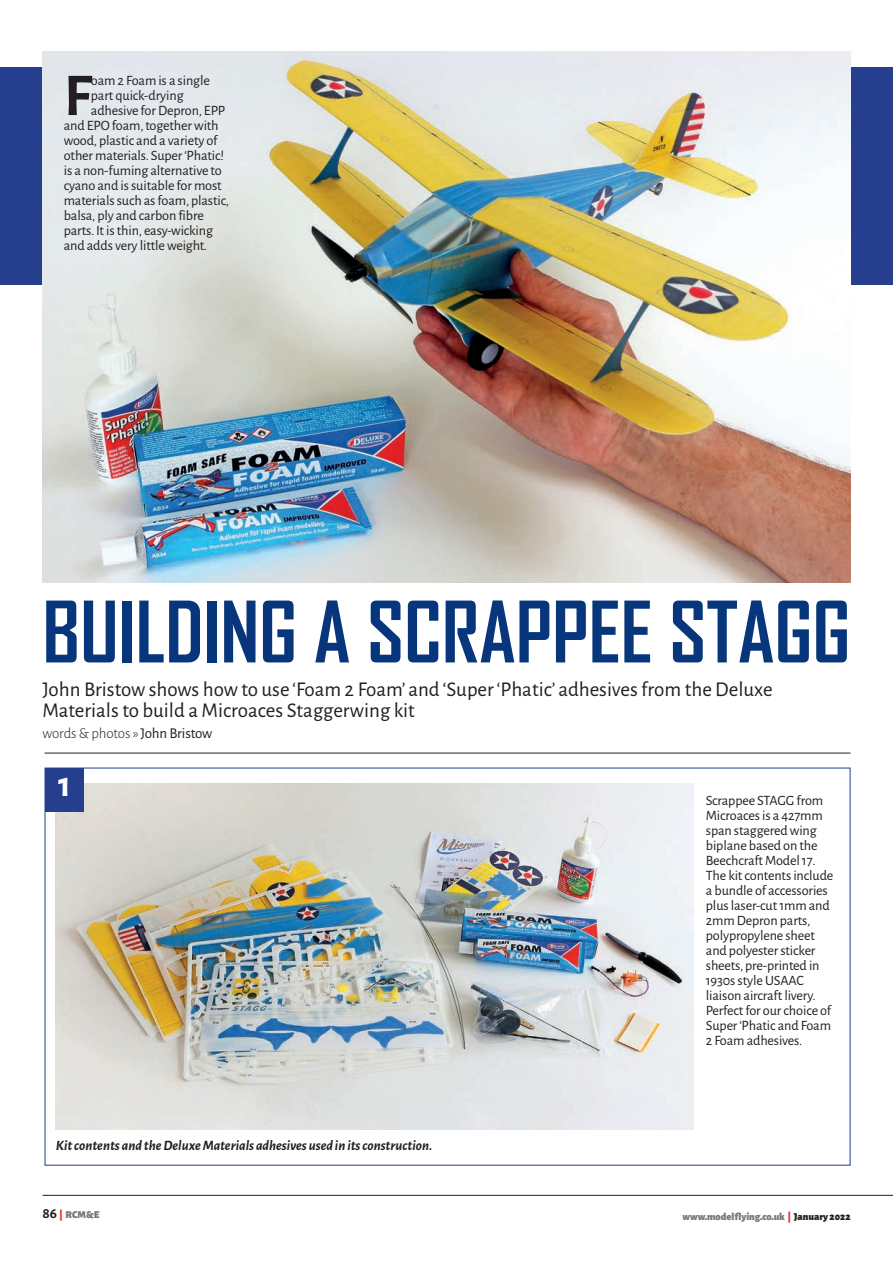
<style>
.page{position:relative;width:893px;height:1263px;background:#fff}
.page>*{position:absolute;margin:0;border:0;box-sizing:border-box;transform-origin:0 0}
.New_headline{font:700 81px "Agency FB";color:#08367d}
.indent_body_copy{font:700 60.9px "Alegreya Sans";color:#231f20}
.indent_body_copy-2{font:700 36px "Alegreya Sans";color:#fff}
.Intro{font:21px/21px "Alegreya Sans";color:#231f20}
.Intro-2{font:300 15px "Alegreya Sans";letter-spacing:-.01em;color:#231f20}
.indent_body_copy-3{font:14.25px/15px "Alegreya Sans";letter-spacing:-.01em;color:#231f20}
.indent_body_copy-4{font:italic 700 14.25px "Alegreya Sans";color:#231f20}
.t1{font:900 10.5px "Alegreya Sans";color:#76787b}
.s1{font-weight:400}
.s2{font-weight:700;font-size:15px;color:#231f20}
.s3{color:#ee1d23}
.s4{color:#231f20}
</style>
<div class="page">
<div style="left:0;top:67px;width:893px;height:218px;background:#253f8e"></div>
<hr style="left:43px;top:1195px;width:850px;height:1px;background:#231f20">
<img style="left:43px;top:51px;width:807px;height:532px">
<hr style="left:45px;top:753px;width:805px;height:1px;background:#231f20">
<img style="left:56px;top:784px;width:637px;height:345px">
<div style="left:45px;top:768px;width:39px;height:44px;background:#253f8e"></div>
<p class="indent_body_copy" style="left:64px;top:51px;width:29px">F</p>
<p class="indent_body_copy-3" style="left:91px;top:72px;width:120px">oam 2 Foam is a single</p>
<p class="indent_body_copy-3" style="left:91px;top:87px;width:94px">part quick-drying</p>
<p class="indent_body_copy-3" style="left:91px;top:102px;width:136px">adhesive for Depron, EPP</p>
<p class="indent_body_copy-3" style="left:64px;top:117px;width:156px">and EPO foam, together with</p>
<p class="indent_body_copy-3" style="left:64px;top:132px;width:155px">wood, plastic and a variety of</p>
<p class="indent_body_copy-3" style="left:64px;top:147px;width:162px">other materials. Super ‘Phatic!</p>
<p class="indent_body_copy-3" style="left:64px;top:162px;width:160px">is a non-fuming alternative to</p>
<p class="indent_body_copy-3" style="left:64px;top:177px;width:159px">cyano and is suitable for most</p>
<p class="indent_body_copy-3" style="left:64px;top:192px;width:167px">materials such as foam, plastic,</p>
<p class="indent_body_copy-3" style="left:64px;top:207px;width:142px">balsa, ply and carbon fibre</p>
<p class="indent_body_copy-3" style="left:64px;top:222px;width:151px">parts. It is thin, easy-wicking</p>
<p class="indent_body_copy-3" style="left:64px;top:237px;width:145px">and adds very little weight.</p>
<p class="New_headline" style="left:43px;top:587px;width:809px">BUILDING A SCRAPPEE STAGG</p>
<p class="Intro" style="left:43px;top:678px;width:731px">John Bristow shows how to use ‘Foam 2 Foam’ and ‘Super ‘Phatic’ adhesives from the Deluxe<br>Materials to build a Microaces Staggerwing kit</p>
<p class="Intro-2" style="left:43px;top:724px;width:171px">words &amp; photos » <span class="s1">John Bristow</span></p>
<p class="indent_body_copy-2" style="left:58px;top:758px;width:14px">1</p>
<p class="indent_body_copy-4" style="left:56px;top:1135px;width:378px">Kit contents and the Deluxe Materials adhesives used in its construction.</p>
<p class="indent_body_copy-3" style="left:706px;top:792px;width:129px">Scrappee STAGG from<br>Microaces is a 427mm span staggered wing biplane based on the<br>Beechcraft Model 17.<br>The kit contents include a bundle of accessories plus laser-cut 1mm and<br>2mm Depron parts, polypropylene sheet and polyester sticker sheets, pre-printed in<br>1930s style USAAC liaison aircraft livery.<br>Perfect for our choice of<br>Super ‘Phatic and Foam<br>2 Foam adhesives.</p>
<p class="t1" style="left:43px;top:1206px;width:58px"><span class="s2">86</span> <span class="s3">|</span> RCM&amp;E</p>
<p class="t1" style="left:682px;top:1208px;width:169px">www.modelflying.co.uk <span class="s3">|</span> <span class="s4">January 2022</span></p>
</div>
